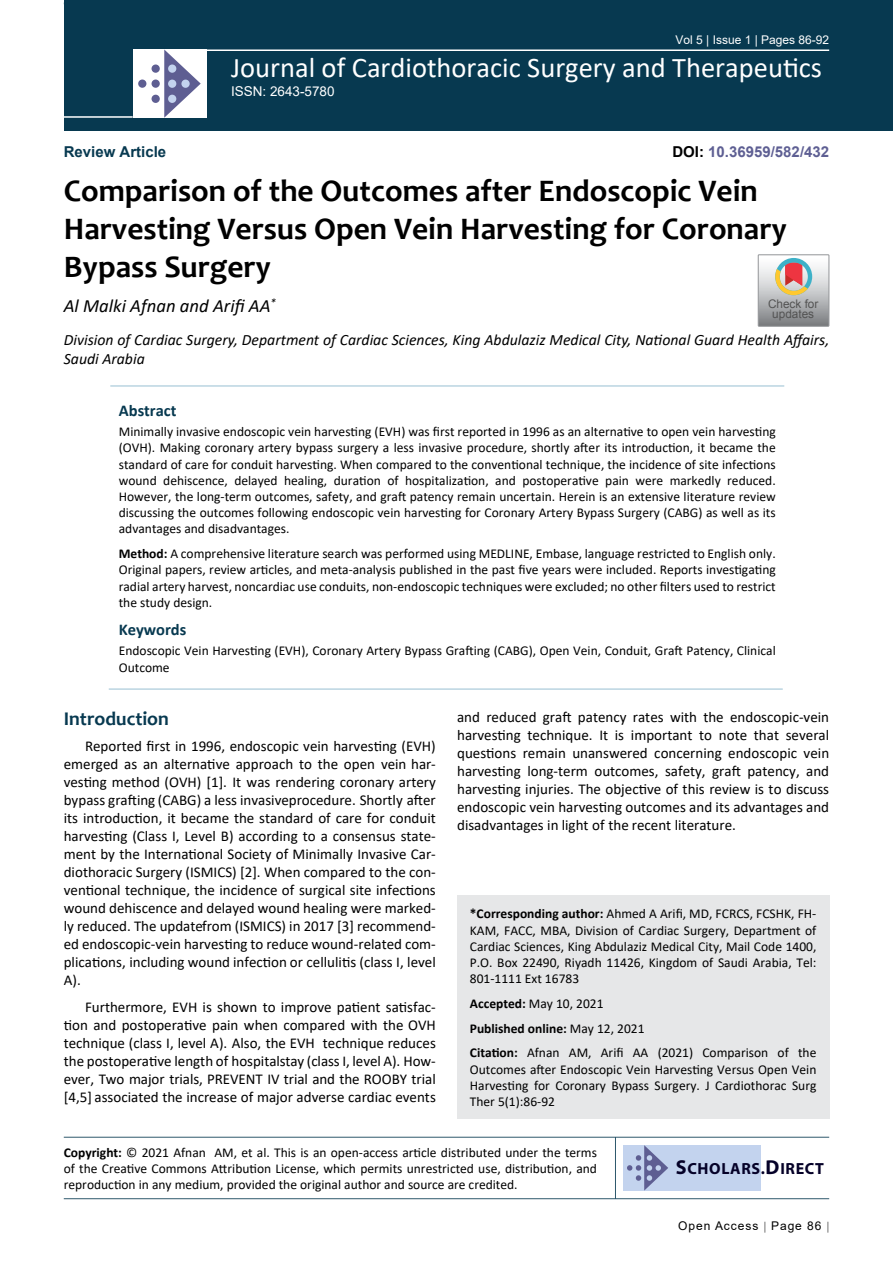
<style>
.page{position:relative;width:893px;height:1263px;background:#fff}
.page>*{position:absolute;margin:0;border:0;box-sizing:border-box;transform-origin:0 0}
.t1{font:700 31.5px/37.8px "Candara";color:#000}
.t2{font:28.5px "Calibri";color:#fff}
.t3{font:700 19.5px "Candara";color:#073950}
.t4{font:italic 18.75px "Calibri";color:#000}
.t5{font:700 16.5px "Calibri";color:#073950}
.t6{font:700 16.2px "Myriad Pro";letter-spacing:.04em;color:#050128}
.t7{font:italic 15.75px/18.9px "Calibri";color:#000}
.t8{font:15px/18px "Calibri";color:#000;text-align:justify}
.t9{font:700 15px "Arial";color:#5e5f93}
.t10{font:700 15px "Arial";color:#073950}
.t11{font:13.5px/16.2px "Calibri";color:#000;text-align:justify}
.t12{font:13.5px "Arial";color:#fff}
.t13{font:12px "Arial";color:#fff}
.t14{font:12px "Arial";letter-spacing:.08em;color:#000}
.t15{font:11.85px/10.2px "Arial";color:#535353;text-align:center}
.s1{color:#000}
.s2{font-weight:700}
.s3{font-size:20.25px}
</style>
<div class="page">
<div style="left:64px;top:0;width:829px;height:131px;background:#073950"></div>
<div style="left:457px;top:895px;width:372px;height:224px;background:#e6e7e8"></div>
<hr style="left:204px;top:49px;width:625px;height:2px;background:#fff">
<hr style="left:64px;top:116px;width:69px;height:2px;background:#fff">
<div style="left:133px;top:49px;width:74px;height:69px;background:#fff"></div>
<svg style="left:164px;top:49px;width:37px;height:69px"></svg>
<div style="left:152px;top:65px;width:8px;height:8px;background:#5e5e92;border-radius:50%"></div>
<div style="left:138px;top:80px;width:8px;height:8px;background:#5e5e92;border-radius:50%"></div>
<div style="left:152px;top:80px;width:8px;height:8px;background:#5e5e92;border-radius:50%"></div>
<div style="left:168px;top:80px;width:8px;height:8px;background:#c3d3ee;border-radius:50%"></div>
<div style="left:181px;top:80px;width:9px;height:8px;background:#c3d3ee;border-radius:50%"></div>
<div style="left:168px;top:95px;width:8px;height:8px;background:#c3d3ee;border-radius:50%"></div>
<div style="left:168px;top:65px;width:8px;height:8px;background:#c3d3ee;border-radius:50%"></div>
<div style="left:152px;top:95px;width:8px;height:8px;background:#5e5e92;border-radius:50%"></div>
<hr style="left:64px;top:1137px;width:765px;height:1px;background:#073950">
<hr style="left:64px;top:1198px;width:765px;height:1px;background:#073950">
<hr style="left:615px;top:1137px;width:1px;height:62px;background:#073950">
<div style="left:623px;top:1145px;width:138px;height:45px;background:#c3d3ee"></div>
<svg style="left:627px;top:1145px;width:41px;height:45px"></svg>
<hr style="left:110px;top:386px;width:674px;height:1px;background:#98c0d2">
<hr style="left:109px;top:689px;width:674px;height:1px;background:#98c0d2">
<div style="left:758px;top:254px;width:71px;height:73px;border:1px solid #939598"></div>
<svg style="left:758px;top:255px;width:71px;height:71px"></svg>
<p class="t13" style="left:675px;top:31px;width:155px">Vol 5 | Issue 1 | Pages 86-92</p>
<h2 class="t2" style="left:231px;top:48px;width:593px">Journal of Cardiothoracic Surgery and Therapeutics</h2>
<p class="t10" style="left:64px;top:141px;width:104px">Review Article</p>
<p class="t12" style="left:231px;top:82px;width:105px">ISSN: 2643-5780</p>
<p class="t9" style="left:672px;top:141px;width:158px"><span class="s1">DOI:</span> 10.36959/582/432</p>
<h1 class="t1" style="left:64px;top:172px;width:725px">Comparison of the Outcomes after Endoscopic Vein<br>Harvesting Versus Open Vein Harvesting for Coronary<br>Bypass Surgery</h1>
<h3 class="t4" style="left:64px;top:293px;width:214px">Al Malki Afnan and Arifi AA<sup>*</sup></h3>
<p class="t7" style="left:64px;top:330px;width:767px">Division of Cardiac Surgery, Department of Cardiac Sciences, King Abdulaziz Medical City, National Guard Health Affairs,<br>Saudi Arabia</p>
<p class="t15" style="left:768px;top:299px;width:52px">Check for updates</p>
<p class="t5" style="left:119px;top:399px;width:59px">Abstract</p>
<p class="t11" style="left:119px;top:423px;width:658px">Minimally invasive endoscopic vein harvesting (EVH) was first reported in 1996 as an alternative to open vein harvesting (OVH). Making coronary artery bypass surgery a less invasive procedure, shortly after its introduction, it became the standard of care for conduit harvesting. When compared to the conventional technique, the incidence of site infections wound dehiscence, delayed healing, duration of hospitalization, and postoperative pain were markedly reduced.<br>However, the long-term outcomes, safety, and graft patency remain uncertain. Herein is an extensive literature review discussing the outcomes following endoscopic vein harvesting for Coronary Artery Bypass Surgery (CABG) as well as its advantages and disadvantages.</p>
<p class="t11" style="left:119px;top:545px;width:658px"><span class="s2">Method:</span> A comprehensive literature search was performed using MEDLINE, Embase, language restricted to English only.<br>Original papers, review articles, and meta-analysis published in the past five years were included. Reports investigating radial artery harvest, noncardiac use conduits, non-endoscopic techniques were excluded; no other filters used to restrict the study design.</p>
<p class="t5" style="left:119px;top:618px;width:69px">Keywords</p>
<p class="t11" style="left:119px;top:642px;width:658px">Endoscopic Vein Harvesting (EVH), Coronary Artery Bypass Grafting (CABG), Open Vein, Conduit, Graft Patency, Clinical<br>Outcome</p>
<h3 class="t3" style="left:64px;top:706px;width:107px">Introduction</h3>
<p class="t8" style="left:64px;top:737px;width:374px;text-indent:21px">Reported first in 1996, endoscopic vein harvesting (EVH) emerged as an alternative approach to the open vein har&shy;vesting method (OVH) [1]. It was rendering coronary artery bypass grafting (CABG) a less invasive procedure. Shortly after its introduction, it became the standard of care for conduit harvesting (Class I, Level B) according to a consensus state&shy;ment by the International Society of Minimally Invasive Car&shy;diothoracic Surgery (ISMICS) [2]. When compared to the con&shy;ventional technique, the incidence of surgical site infections wound dehiscence and delayed wound healing were marked&shy;ly reduced. The update from (ISMICS) in 2017 [3] recommend&shy;ed endoscopic-vein harvesting to reduce wound-related com&shy;plications, including wound infection or cellulitis (class I, level A).</p>
<p class="t8" style="left:64px;top:997px;width:374px;text-indent:21px">Furthermore, EVH is shown to improve patient satisfac&shy;tion and postoperative pain when compared with the OVH technique (class I, level A). Also, the EVH technique reduces the postoperative length of hospital stay (class I, level A). How&shy;ever, Two major trials, PREVENT IV trial and the ROOBY trial [4,5] associated the increase of major adverse cardiac events</p>
<p class="t8" style="left:457px;top:708px;width:374px">and reduced graft patency rates with the endoscopic-vein harvesting technique. It is important to note that several questions remain unanswered concerning endoscopic vein harvesting long-term outcomes, safety, graft patency, and harvesting injuries. The objective of this review is to discuss endoscopic vein harvesting outcomes and its advantages and disadvantages in light of the recent literature.</p>
<p class="t11" style="left:470px;top:905px;width:348px"><span class="s2">*Corresponding author:</span> Ahmed A Arifi, MD, FCRCS, FCSHK, FH-KAM, FACC, MBA, Division of Cardiac Surgery, Department of Cardiac Sciences, King Abdulaziz Medical City, Mail Code 1400, P.O. Box 22490, Riyadh 11426, Kingdom of Saudi Arabia, Tel:<br>801-1111 Ext 16783</p>
<p class="t11" style="left:470px;top:991px;width:348px;line-height:24.8px;text-align:left"><span class="s2">Accepted:</span> May 10, 2021<br><span class="s2">Published online:</span> May 12, 2021<br><span class="s2">Citation:</span> Afnan AM, Arifi AA (2021) Comparison of the</p>
<p class="t11" style="left:470px;top:1060px;width:348px">Outcomes after Endoscopic Vein Harvesting Versus Open Vein Harvesting for Coronary Bypass Surgery. J Cardiothorac Surg Ther 5(1):86-92</p>
<p class="t11" style="left:64px;top:1144px;width:535px"><span class="s2">Copyright:</span> © 2021 Afnan AM, et al. This is an open-access article distributed under the terms of the Creative Commons Attribution License, which permits unrestricted use, distribution, and reproduction in any medium, provided the original author and source are credited.</p>
<p class="t6" style="left:676px;top:1158px;width:150px"><span class="s3">S</span>CHOLARS.<span class="s3">D</span>IRECT</p>
<p class="t14" style="left:678px;top:1217px;width:145px">Open Access Page 86</p>
</div>
